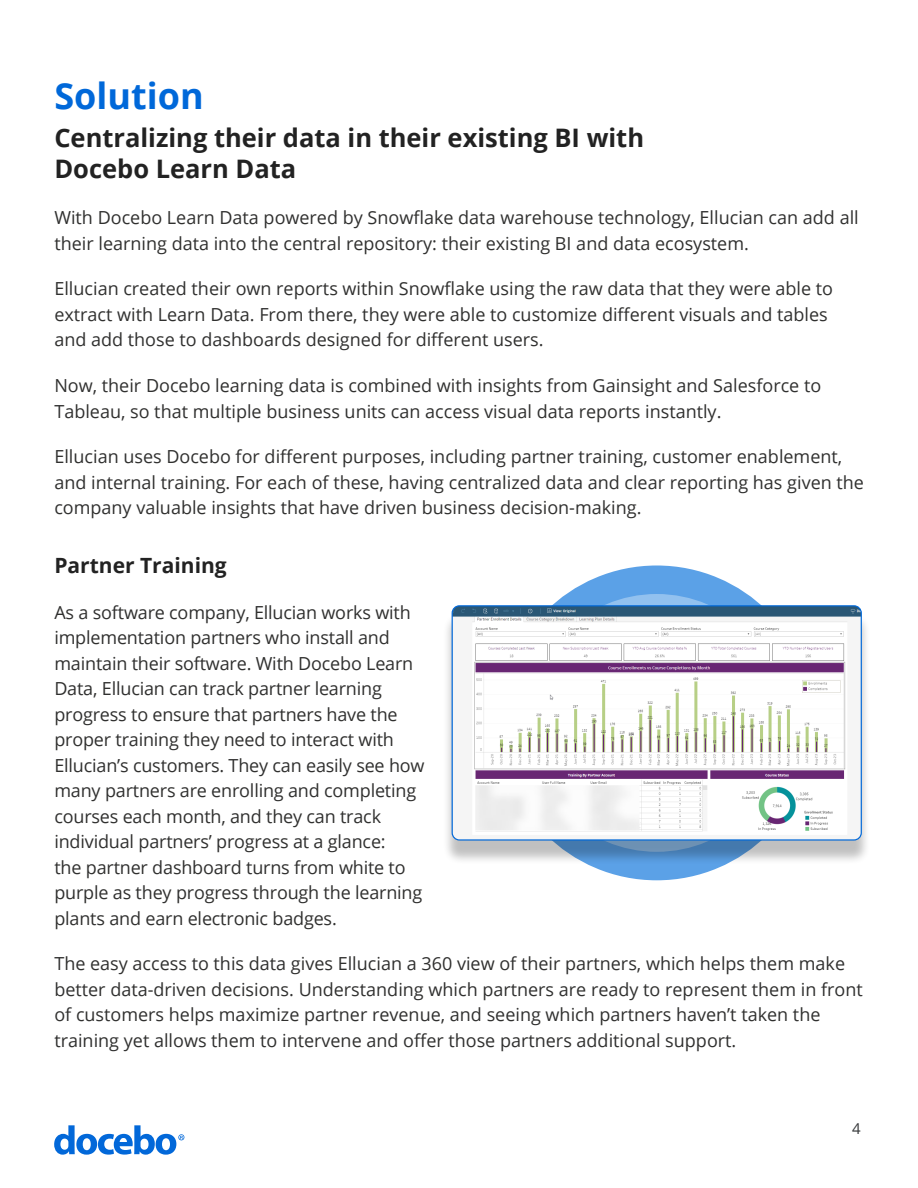
<style>
.page{position:relative;width:918px;height:1188px;background:#fff}
.page>*{position:absolute;margin:0;border:0;box-sizing:border-box;transform-origin:0 0}
.t1{font:700 36px "Open Sans";color:#0068d9}
.t2{font:700 25.5px/31.5px "Open Sans";color:#222}
.t3{font:700 21px "Open Sans";color:#222}
.t4{font:18px/25.5px "Open Sans";color:#30302f}
.t5{font:15px "Open Sans";color:#36383a}
</style>
<div class="page">
<div style="left:499px;top:566px;width:315px;height:314px;background:#5ba1e7;border-radius:50%"></div>
<div style="left:443px;top:613px;width:427px;height:252px;background:#000;opacity:.25"></div>
<img style="left:452px;top:606px;width:409px;height:234px">
<div style="left:452px;top:605px;width:410px;height:236px;border:1px solid #0068d9;border-radius:7px"></div>
<svg style="left:54px;top:1125px;width:130px;height:30px"></svg>
<h1 class="t1" style="left:54px;top:70px;width:151px">Solution</h1>
<h2 class="t2" style="left:54px;top:121px;width:591px">Centralizing their data in their existing BI with<br>Docebo Learn Data</h2>
<p class="t4" style="left:54px;top:204px;width:806px">With Docebo Learn Data powered by Snowflake data warehouse technology, Ellucian can add all their learning data into the central repository: their existing BI and data ecosystem.</p>
<p class="t4" style="left:54px;top:276px;width:780px">Ellucian created their own reports within Snowflake using the raw data that they were able to extract with Learn Data. From there, they were able to customize different visuals and tables and add those to dashboards designed for different users.</p>
<p class="t4" style="left:54px;top:372px;width:768px">Now, their Docebo learning data is combined with insights from Gainsight and Salesforce to<br>Tableau, so that multiple business units can access visual data reports instantly.</p>
<p class="t4" style="left:54px;top:444px;width:811px">Ellucian uses Docebo for different purposes, including partner training, customer enablement, and internal training. For each of these, having centralized data and clear reporting has given the company valuable insights that have driven business decision-making.</p>
<p class="t3" style="left:54px;top:550px;width:174px">Partner Training</p>
<p class="t4" style="left:54px;top:599px;width:372px">As a software company, Ellucian works with implementation partners who install and maintain their software. With Docebo Learn Data, Ellucian can track partner learning progress to ensure that partners have the proper training they need to interact with Ellucian’s customers. They can easily see how many partners are enrolling and completing courses each month, and they can track individual partners’ progress at a glance:<br>the partner dashboard turns from white to purple as they progress through the learning plants and earn electronic badges.</p>
<p class="t4" style="left:54px;top:951px;width:810px">The easy access to this data gives Ellucian a 360 view of their partners, which helps them make better data-driven decisions. Understanding which partners are ready to represent them in front of customers helps maximize partner revenue, and seeing which partners haven’t taken the training yet allows them to intervene and offer those partners additional support.</p>
<p class="t5" style="left:852px;top:1118px;width:10px">4</p>
</div>
